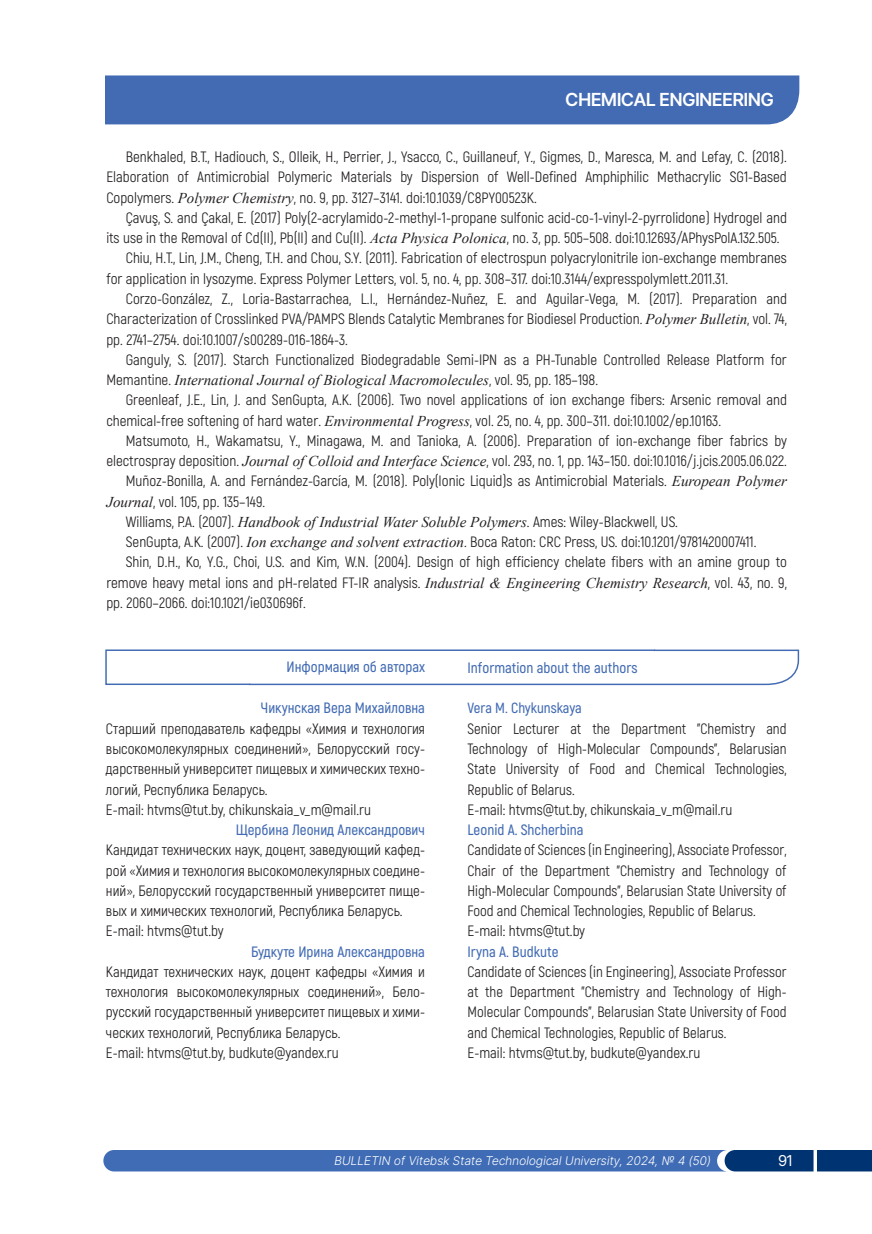
<style>
.page{position:relative;width:872px;height:1234px;background:#fff}
.page>*{position:absolute;margin:0;border:0;box-sizing:border-box;transform-origin:0 0}
.t1{font:600 18px "Inter Tight";color:#fff}
.Список_использованых{font:15px/20.2px "Akrobat";color:#231f20}
.ред_коллегия{font:15px/20.2px "Akrobat";color:#231f20;text-align:justify}
.ред_коллегия-2{font:600 15px "Akrobat";color:#426bb3}
.Заголовок_редколегии{font:600 15px "Akrobat";color:#426bb3}
.t2{font:15px "Inter Tight";color:#fff}
.ред_коллегия-3{font:600 14.7px "Akrobat";letter-spacing:-.005em;color:#426bb3}
.t3{font:italic 300 12px "Inter Tight";letter-spacing:.025em;color:#fff}
.s1{font-family:"Times New Roman";font-style:italic}
</style>
<div class="page">
<svg style="left:103px;top:1150px;width:769px;height:21px;background:#3664a9"></svg>
<div style="left:106px;top:75px;width:693px;height:49px;background:#426bb3"></div>
<svg style="left:105px;top:649px;width:694px;height:36px"></svg>
<p class="t1" style="left:565px;top:86px;width:210px">CHEMICAL ENGINEERING</p>
<p class="Список_использованых" style="left:106px;top:147px;width:682px;text-align:justify;text-indent:19px">Benkhaled, B.T., Hadiouch, S., Olleik, H., Perrier, J., Ysacco, C., Guillaneuf, Y., Gigmes, D., Maresca, M. and Lefay, C. (2018).<br>Elaboration of Antimicrobial Polymeric Materials by Dispersion of Well-Defined Amphiphilic Methacrylic SG1-Based Copolymers. <span class="s1">Polymer Chemistry</span>, no. 9, рр. 3127–3141. doi:10.1039/C8PY00523K.</p>
<p class="Список_использованых" style="left:106px;top:207px;width:682px;text-indent:19px">Çavuş, S. and Çakal, E. (2017) Poly(2-acrylamido-2-methyl-1-propane sulfonic acid-co-1-vinyl-2-pyrrolidone) Hydrogel and its use in the Removal of Cd(II), Pb(II) and Cu(II). <span class="s1">Acta Physica Polonica</span>, no. 3, рр. 505–508. doi:10.12693/APhysPolA.132.505.</p>
<p class="Список_использованых" style="left:106px;top:248px;width:682px;text-indent:19px">Chiu, H.T., Lin, J.M., Cheng, T.H. and Chou, S.Y. (2011). Fabrication of electrospun polyacrylonitrile ion-exchange membranes for application in lysozyme. Express Polymer Letters, vol. 5, no. 4, рр. 308–317. doi:10.3144/expresspolymlett.2011.31.</p>
<p class="Список_использованых" style="left:106px;top:288px;width:682px;text-align:justify;text-indent:19px">Corzo-González, Z., Loria-Bastarrachea, L.I., Hernández-Nuñez, E. and Aguilar-Vega, M. (2017). Preparation and Characterization of Crosslinked PVA/PAMPS Blends Catalytic Membranes for Biodiesel Production. <span class="s1">Polymer Bulletin</span>, vol. 74, рр. 2741–2754. doi:10.1007/s00289-016-1864-3.</p>
<p class="Список_использованых" style="left:106px;top:349px;width:682px;text-indent:19px">Ganguly, S. (2017). Starch Functionalized Biodegradable Semi-IPN as a PH-Tunable Controlled Release Platform for<br>Memantine. <span class="s1">International Journal of Biological Macromolecules</span>, vol. 95, рр. 185–198.</p>
<p class="Список_использованых" style="left:106px;top:390px;width:682px;text-indent:19px">Greenleaf, J.E., Lin, J. and SenGupta, A.K. (2006). Two novel applications of ion exchange fibers: Arsenic removal and chemical-free softening of hard water. <span class="s1">Environmental Progress</span>, vol. 25, no. 4, рр. 300–311. doi:10.1002/ep.10163.</p>
<p class="Список_использованых" style="left:106px;top:430px;width:682px;text-align:right">Matsumoto, H., Wakamatsu, Y., Minagawa, M. and Tanioka, A. (2006). Preparation of ion-exchange fiber fabrics by electrospray deposition. <span class="s1">Journal of Colloid and Interface Science</span>, vol. 293, no. 1, рр. 143–150. doi:10.1016/j.jcis.2005.06.022.</p>
<p class="Список_использованых" style="left:106px;top:471px;width:682px;text-indent:19px">Muñoz-Bonilla, A. and Fernández-García, M. (2018). Poly(Ionic Liquid)s as Antimicrobial Materials. <span class="s1">European Polymer<br>Journal</span>, vol. 105, рр. 135–149.</p>
<p class="Список_использованых" style="left:126px;top:511px;width:553px">Williams, P.A. (2007). <span class="s1">Handbook of Industrial Water Soluble Polymers</span>. Ames: Wiley-Blackwell, US.</p>
<p class="Список_использованых" style="left:126px;top:531px;width:632px">SenGupta, A.K. (2007). <span class="s1">Ion exchange and solvent extraction</span>. Boca Raton: CRC Press, US. doi:10.1201/9781420007411.</p>
<p class="Список_использованых" style="left:106px;top:552px;width:682px;text-align:justify;text-indent:19px">Shin, D.H., Ko, Y.G., Choi, U.S. and Kim, W.N. (2004). Design of high efficiency chelate fibers with an amine group to remove heavy metal ions and pH-related FT-IR analysis. <span class="s1">Industrial &amp; Engineering Chemistry Research</span>, vol. 43, no. 9, рр. 2060–2066. doi:10.1021/ie030696f.</p>
<p class="Заголовок_редколегии" style="left:286px;top:657px;width:140px">Информация об авторах</p>
<p class="Заголовок_редколегии" style="left:467px;top:658px;width:171px">Information about the authors</p>
<p class="ред_коллегия-2" style="left:261px;top:699px;width:165px">Чикунская Вера Михайловна</p>
<p class="ред_коллегия" style="left:106px;top:718px;width:320px">Cтарший преподаватель кафедры «Химия и технология высокомолекулярных соединений», Белорусский госу&shy;дарственный университет пищевых и химических техно&shy;логий, Республика Беларусь.</p>
<p class="ред_коллегия" style="left:106px;top:799px;width:266px">E-mail: htvms@tut.by, chikunskaia_v_m@mail.ru</p>
<p class="ред_коллегия-2" style="left:236px;top:820px;width:191px">Щербина Леонид Александрович</p>
<p class="ред_коллегия" style="left:106px;top:839px;width:320px">Кандидат технических наук, доцент, заведующий кафед&shy;рой «Химия и технология высокомолекулярных соедине&shy;ний», Белорусский государственный университет пище&shy;вых и химических технологий, Республика Беларусь.</p>
<p class="ред_коллегия" style="left:106px;top:920px;width:119px">E-mail: htvms@tut.by</p>
<p class="ред_коллегия-2" style="left:251px;top:942px;width:175px">Будкуте Ирина Александровна</p>
<p class="ред_коллегия" style="left:106px;top:961px;width:320px">Кандидат технических наук, доцент кафедры «Химия и технология высокомолекулярных соединений», Бело&shy;русский государственный университет пищевых и хими&shy;ческих технологий, Республика Беларусь.</p>
<p class="ред_коллегия" style="left:106px;top:1042px;width:234px">E-mail: htvms@tut.by, budkute@yandex.ru</p>
<p class="ред_коллегия-3" style="left:467px;top:699px;width:116px">Vera M. Chykunskaya</p>
<p class="ред_коллегия" style="left:467px;top:718px;width:320px">Senior Lecturer at the Department "Chemistry and Technology of High-Molecular Compounds", Belarusian State University of Food and Chemical Technologies, Republic of Belarus.</p>
<p class="ред_коллегия" style="left:467px;top:799px;width:266px">E-mail: htvms@tut.by, chikunskaia_v_m@mail.ru</p>
<p class="ред_коллегия-2" style="left:467px;top:820px;width:118px">Leonid A. Shcherbina</p>
<p class="ред_коллегия" style="left:467px;top:839px;width:320px">Candidate of Sciences (in Engineering), Associate Professor, Chair of the Department "Chemistry and Technology of High-Molecular Compounds", Belarusian State University of Food and Chemical Technologies, Republic of Belarus.</p>
<p class="ред_коллегия" style="left:467px;top:920px;width:119px">E-mail: htvms@tut.by</p>
<p class="ред_коллегия-2" style="left:467px;top:942px;width:92px">Iryna A. Budkute</p>
<p class="ред_коллегия" style="left:467px;top:961px;width:320px">Candidate of Sciences (in Engineering), Associate Professor at the Department "Chemistry and Technology of High-Molecular Compounds", Belarusian State University of Food and Chemical Technologies, Republic of Belarus.</p>
<p class="ред_коллегия" style="left:467px;top:1042px;width:234px">E-mail: htvms@tut.by, budkute@yandex.ru</p>
<p class="t3" style="left:334px;top:1151px;width:378px">BULLETIN of Vitebsk State Technological University, 2024, № 4 (50)</p>
<p class="t2" style="left:778px;top:1148px;width:15px">91</p>
</div>
